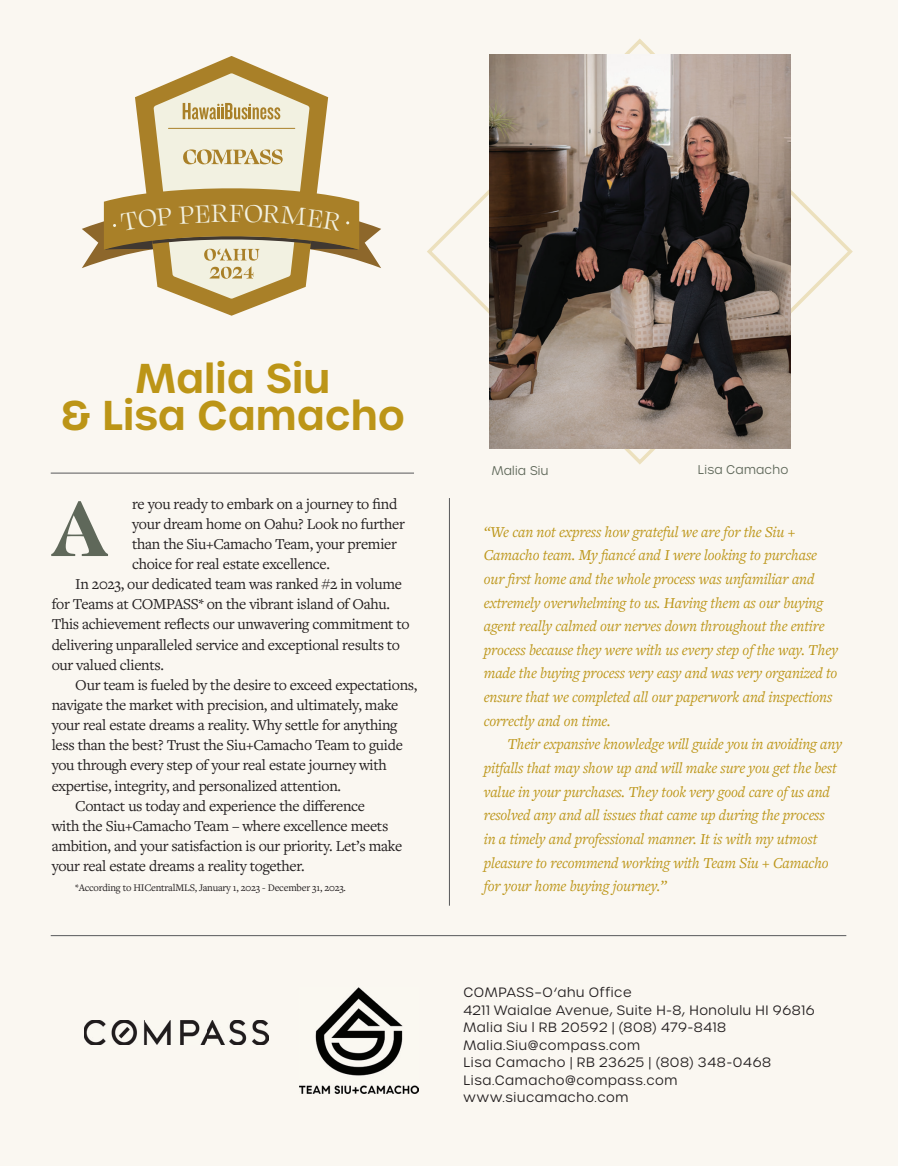
<style>
.page{position:relative;width:898px;height:1166px;background:#faf7f1}
.page>*{position:absolute;margin:0;border:0;box-sizing:border-box;transform-origin:0 0}
.t1{font:700 87.5px "Swear Display";color:#5f685a}
.t2{font:600 40.25px/36.8px "Urbane";color:#bc9517;text-align:center}
.t3{font:28.53px "Swear Display";color:#f2f1e1}
.t4{font:15.75px "Freight Text Pro";letter-spacing:-.02em;color:#231f20}
.t5{font:italic 15.75px/23.6px "Freight Text Pro";letter-spacing:-.01em;color:#bc9517}
.t6{font:300 13.12px/17.5px "Urbane";letter-spacing:.045em;color:#231f20}
.t7{font:300 12.25px "Urbane";letter-spacing:.02em;color:#5f685a}
.t8{font:10.5px "Freight Text Pro";letter-spacing:-.02em;color:#231f20}
</style>
<div class="page">
<hr style="left:51px;top:935px;width:795px;height:1px;background:#57585a">
<svg style="left:135px;top:56px;width:193px;height:259px;fill:#faf7f1"></svg>
<hr style="left:51px;top:472px;width:363px;height:1px;background:#57585a">
<img style="left:299px;top:987px;width:119px;height:106px">
<img style="left:84px;top:1020px;width:185px;height:25px">
<div style="left:424px;top:36px;width:431px;height:431px;background:#faf7f1"></div>
<img style="left:489px;top:54px;width:301px;height:395px">
<hr style="left:449px;top:498px;width:1px;height:407px;background:#57585a">
<svg style="left:82px;top:73px;width:299px;height:226px"></svg>
<h3 class="t3" style="left:229px;top:195px;width:17px">F</h3>
<h2 class="t2" style="left:61px;top:360px;width:346px">Malia Siu<br>&amp; Lisa Camacho</h2>
<h1 class="t1" style="left:52px;top:471px;width:57px">A</h1>
<p class="t4" style="left:132px;top:493px;width:267px">re you ready to embark on a journey to find</p>
<p class="t4" style="left:132px;top:513px;width:274px">your dream home on Oahu? Look no further</p>
<p class="t4" style="left:132px;top:533px;width:266px">than the Siu+Camacho Team, your premier</p>
<p class="t4" style="left:132px;top:553px;width:199px">choice for real estate excellence.</p>
<p class="t4" style="left:75px;top:574px;width:328px">In 2023, our dedicated team was ranked #2 in volume</p>
<p class="t4" style="left:52px;top:594px;width:340px">for Teams at COMPASS* on the vibrant island of Oahu.</p>
<p class="t4" style="left:52px;top:614px;width:359px">This achievement reflects our unwavering commitment to</p>
<p class="t4" style="left:52px;top:634px;width:350px">delivering unparalleled service and exceptional results to</p>
<p class="t4" style="left:52px;top:654px;width:114px">our valued clients.</p>
<p class="t4" style="left:75px;top:674px;width:344px">Our team is fueled by the desire to exceed expectations,</p>
<p class="t4" style="left:52px;top:694px;width:348px">navigate the market with precision, and ultimately, make</p>
<p class="t4" style="left:52px;top:714px;width:347px">your real estate dreams a reality. Why settle for anything</p>
<p class="t4" style="left:52px;top:735px;width:353px">less than the best? Trust the Siu+Camacho Team to guide</p>
<p class="t4" style="left:52px;top:755px;width:337px">you through every step of your real estate journey with</p>
<p class="t4" style="left:52px;top:775px;width:291px">expertise, integrity, and personalized attention.</p>
<p class="t4" style="left:75px;top:795px;width:291px">Contact us today and experience the difference</p>
<p class="t4" style="left:52px;top:815px;width:338px">with the Siu+Camacho Team – where excellence meets</p>
<p class="t4" style="left:52px;top:835px;width:352px">ambition, and your satisfaction is our priority. Let’s make</p>
<p class="t4" style="left:52px;top:855px;width:255px">your real estate dreams a reality together.</p>
<p class="t8" style="left:75px;top:881px;width:272px">*According to HICentralMLS, January 1, 2023 - December 31, 2023.</p>
<p class="t7" style="left:492px;top:462px;width:58px">Malia Siu</p>
<p class="t7" style="left:698px;top:461px;width:92px">Lisa Camacho</p>
<p class="t5" style="left:484px;top:519px;width:356px">“We can not express how grateful we are for the Siu + Camacho team. My fiancé and I were looking to purchase our first home and the whole process was unfamiliar and extremely overwhelming to us. Having them as our buying agent really calmed our nerves down throughout the entire process because they were with us every step of the way. They made the buying process very easy and was very organized to ensure that we completed all our paperwork and inspections correctly and on time.</p>
<p class="t5" style="left:484px;top:732px;width:360px;text-indent:24px">Their expansive knowledge will guide you in avoiding any pitfalls that may show up and will make sure you get the best value in your purchases. They took very good care of us and resolved any and all issues that came up during the process<br>in a timely and professional manner. It is with my utmost pleasure to recommend working with Team Siu + Camacho for your home buying journey.”</p>
<p class="t6" style="left:463px;top:983px;width:353px">COMPASS–O‘ahu Office<br>4211 Waialae Avenue, Suite H-8, Honolulu HI 96816<br>Malia Siu l RB 20592 | (808) 479-8418<br>Malia.Siu@compass.com<br>Lisa Camacho | RB 23625 | (808) 348-0468<br>Lisa.Camacho@compass.com www.siucamacho.com</p>
</div>
